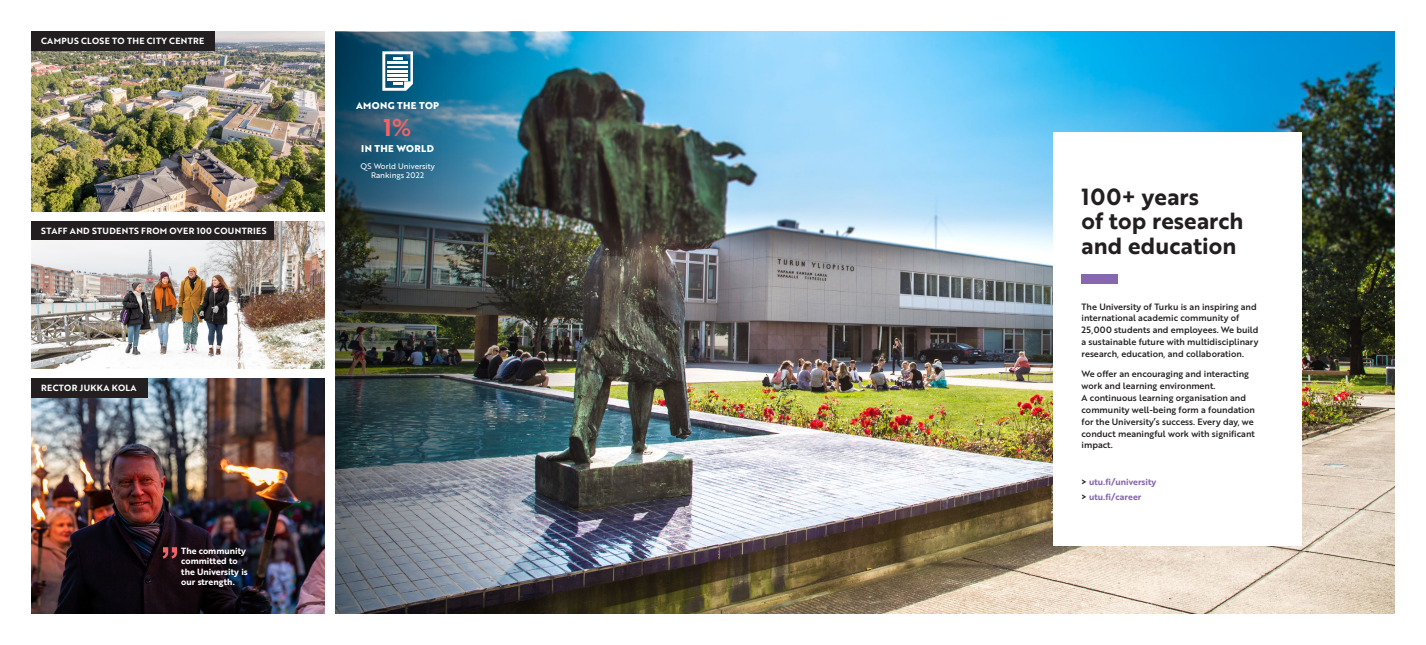
<style>
.page{position:relative;width:1426px;height:645px;background:#fff}
.page>*{position:absolute;margin:0;border:0;box-sizing:border-box;transform-origin:0 0}
.t1{font:23.54px "Brother 1816 Bold";color:#f16364}
.t2{font:22.75px/24.5px "Brother 1816 Bold";color:#231f20}
.t3{font:700 9.62px "Brother 1816 Extra";letter-spacing:.04em;color:#fff}
.Leipäteksti_9_12{font:8.92px/11.9px "Brother 1816 Medium";color:#231f20}
.Leipäteksti_9_12-2{font:8.75px "Brother 1816 Bold";letter-spacing:.04em;color:#fff}
.Leipäteksti_9_12-3{font:8.75px/10.5px "Brother 1816 Bold";color:#fff}
.Leipäteksti_9_12-4{font:8.75px "Brother 1816 Bold";color:#8768ae}
.t4{font:7.88px/9.5px "Brother 1816 Regular";color:#fff;text-align:center}
.s1{color:#231f20}
</style>
<div class="page">
<img style="left:580px;top:32px;width:814px;height:581px">
<div style="left:1053px;top:132px;width:248px;height:414px;background:#fff"></div>
<div style="left:1081px;top:274px;width:36px;height:9px;background:#8768ae"></div>
<img style="left:335px;top:32px;width:245px;height:581px">
<img style="left:32px;top:32px;width:292px;height:179px">
<img style="left:32px;top:378px;width:292px;height:235px">
<div style="left:32px;top:378px;width:116px;height:20px;background:#231f20"></div>
<div style="left:32px;top:32px;width:183px;height:19px;background:#231f20"></div>
<img style="left:32px;top:221px;width:292px;height:147px">
<div style="left:32px;top:221px;width:242px;height:19px;background:#231f20"></div>
<svg style="left:382px;top:51px;width:31px;height:40px"></svg>
<svg style="left:162px;top:547px;width:15px;height:12px"></svg>
<p class="Leipäteksti_9_12-2" style="left:41px;top:34px;width:165px">CAMPUS CLOSE TO THE CITY CENTRE</p>
<p class="Leipäteksti_9_12-2" style="left:41px;top:224px;width:227px">STAFF AND STUDENTS FROM OVER 100 COUNTRIES</p>
<p class="Leipäteksti_9_12-2" style="left:41px;top:381px;width:97px">RECTOR JUKKA KOLA</p>
<p class="Leipäteksti_9_12-3" style="left:181px;top:545px;width:68px">The community committed to the University is our strength.</p>
<p class="t3" style="left:356px;top:98px;width:85px">AMONG THE TOP</p>
<p class="t1" style="left:383px;top:109px;width:30px">1%</p>
<p class="t3" style="left:361px;top:141px;width:74px">IN THE WORLD</p>
<p class="t4" style="left:360px;top:161px;width:76px">QS World University<br>Rankings 2022</p>
<p class="t2" style="left:1081px;top:184px;width:119px">100+ years</p>
<p class="t2" style="left:1081px;top:208px;width:163px">of top research and education</p>
<p class="Leipäteksti_9_12" style="left:1081px;top:300px;width:178px">The University of Turku is an inspiring and international academic community of 25,000 students and employees. We build a sustainable future with multidisciplinary research, education, and collaboration.</p>
<p class="Leipäteksti_9_12" style="left:1081px;top:368px;width:175px">We offer an encouraging and interacting work and learning environment.<br>A continuous learning organisation and community well-being form a foundation for the University’s success. Every day, we conduct meaningful work with significant impact.</p>
<p class="Leipäteksti_9_12-4" style="left:1081px;top:475px;width:76px"><span class="s1">&gt;</span> utu.fi/university</p>
<p class="Leipäteksti_9_12-4" style="left:1081px;top:490px;width:61px"><span class="s1">&gt;</span> utu.fi/career</p>
</div>
